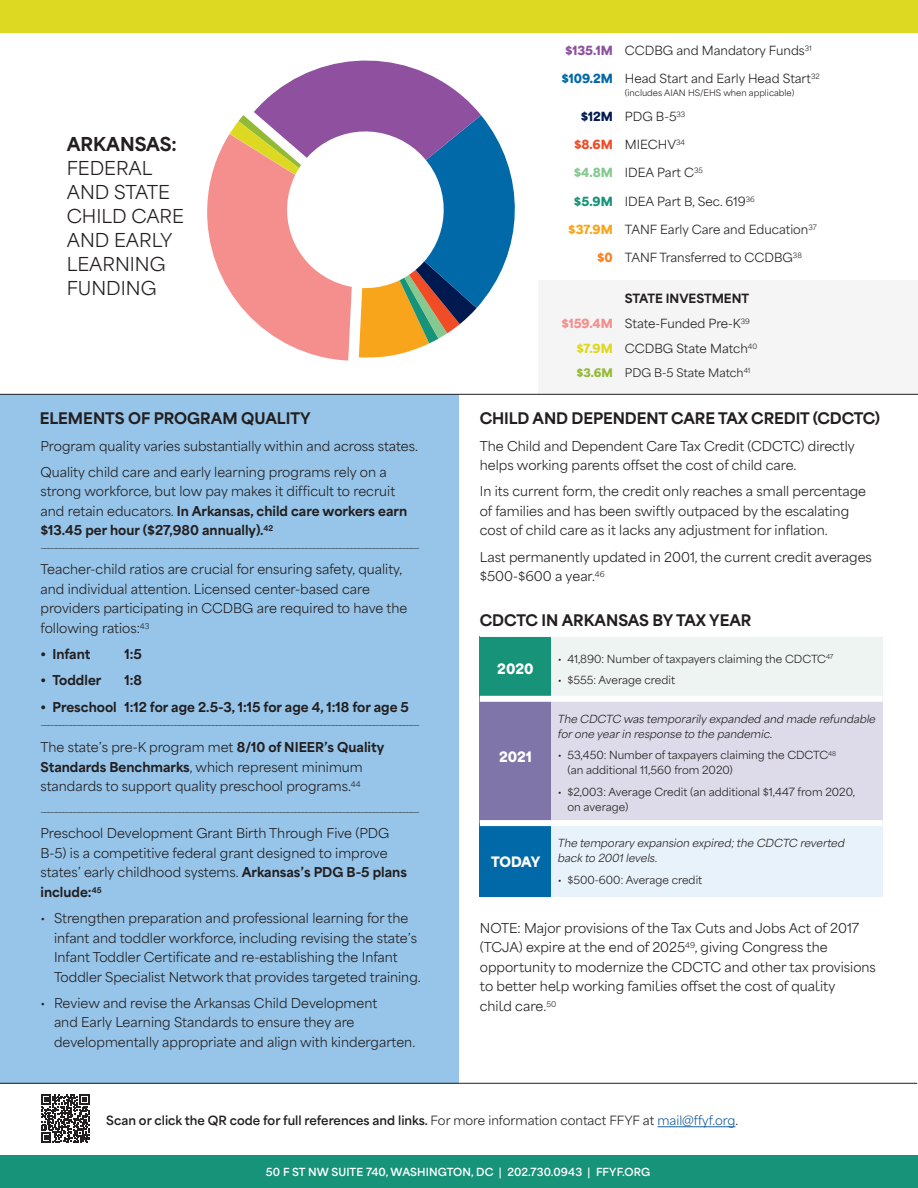
<style>
.page{position:relative;width:918px;height:1188px;background:#fff}
.page>*{position:absolute;margin:0;border:0;box-sizing:border-box;transform-origin:0 0}
.t1{font:18px/24px "Area Normal";color:#231f20}
.t2{font:800 18px "Area Normal";color:#231f20}
.t3{font:800 15px "Area Normal";letter-spacing:-.005em;color:#231f20}
.t4{font:900 13.5px "Area Normal";color:#fff}
.t5{font:12.75px/19.5px "Area Normal";color:#231f20}
.t6{font:800 12.75px "Area Normal";color:#231f20}
.t7{font:700 12px "Area Normal";color:#231f20}
.t8{font:800 12px "Area Normal";color:#231f20}
.t9{font:11.85px/25px "Area Normal";color:#231f20}
.t10{font:11.1px "Area Normal";color:#231f20}
.t11{font:10.5px/15px "Area Normal";color:#231f20}
.t12{font:italic 10.5px/15px "Area Normal";color:#231f20}
.t13{font:700 10.5px "Area Normal";letter-spacing:.01em;color:#fff}
.t14{font:8.4px "Area Normal";color:#231f20}
.t15{font:7.5px "Area Normal";color:#231f20}
.s1{font-weight:800}
.s2{font-weight:900;color:#8e509f}
.s3{font-weight:900;color:#0169a7}
.s4{font-weight:900;color:#001a4f}
.s5{font-weight:900;color:#f04d27}
.s6{font-weight:900;color:#85c990}
.s7{font-weight:900;color:#169378}
.s8{font-weight:900;color:#f9a51b}
.s9{font-weight:900;color:#f58220}
.s10{font-weight:900;color:#f48f8d}
.s11{font-weight:900;color:#ddd923}
.s12{font-weight:900;color:#93ba34}
.s13{font-weight:400}
.s14{font-weight:400;color:#175d9e}
</style>
<div class="page">
<div style="left:538px;top:280px;width:380px;height:115px;background:#f5f5f6"></div>
<div style="left:0;top:394px;width:458px;height:689px;background:#96c5e9"></div>
<div style="left:0;top:1156px;width:917px;height:32px;background:#169378"></div>
<hr style="left:0;top:1083px;width:917px;height:1px;background:#231f20">
<hr style="left:657px;top:1126px;width:78px;height:1px;background:#175d9e">
<svg style="left:41px;top:1095px;width:48px;height:48px"></svg>
<div style="left:0;top:0;width:918px;height:33px;background:#ddd923"></div>
<hr style="left:0;top:394px;width:918px;height:1px;background:#231f20">
<div style="left:480px;top:636px;width:71px;height:63px;background:#169378"></div>
<div style="left:551px;top:636px;width:332px;height:63px;background:#edf4f1"></div>
<div style="left:480px;top:699px;width:71px;height:124px;background:#7f75a8"></div>
<div style="left:551px;top:699px;width:332px;height:124px;background:#dddbe9"></div>
<div style="left:480px;top:823px;width:71px;height:74px;background:#0169a7"></div>
<div style="left:551px;top:823px;width:332px;height:74px;background:#e8f2fa"></div>
<hr style="left:480px;top:636px;width:71px;height:1px;background:#fff">
<hr style="left:551px;top:636px;width:332px;height:1px;background:#fff">
<div style="left:480px;top:696px;width:71px;height:6px;background:#fff"></div>
<div style="left:551px;top:696px;width:332px;height:6px;background:#fff"></div>
<div style="left:480px;top:820px;width:71px;height:6px;background:#fff"></div>
<div style="left:551px;top:820px;width:332px;height:6px;background:#fff"></div>
<svg style="left:207px;top:60px;width:308px;height:301px"></svg>
<h1 class="t2" style="left:67px;top:128px;width:112px">ARKANSAS:</h1>
<h1 class="t1" style="left:67px;top:154px;width:119px">FEDERAL<br>AND STATE<br>CHILD CARE<br>AND EARLY<br>LEARNING<br>FUNDING</h1>
<p class="t3" style="left:40px;top:405px;width:272px">ELEMENTS OF PROGRAM QUALITY</p>
<p class="t5" style="left:40px;top:431px;width:379px;line-height:26.2px">Program quality varies substantially within and across states.<br>Quality child care and early learning programs rely on a</p>
<p class="t5" style="left:40px;top:480px;width:368px">strong workforce, but low pay makes it difficult to recruit and retain educators. <span class="s1">In Arkansas, child care workers earn $13.45 per hour ($27,980 annually).</span><sup>42</sup></p>
<p class="t15" style="left:40px;top:541px;width:381px">—————————————————————————————————————————————————————————————————————————————————————————————————————</p>
<p class="t5" style="left:40px;top:558px;width:368px">Teacher-child ratios are crucial for ensuring safety, quality, and individual attention. Licensed center-based care providers participating in CCDBG are required to have the following ratios:<sup>43</sup></p>
<p class="t6" style="left:40px;top:643px;width:51px">• Infant</p>
<p class="t6" style="left:124px;top:643px;width:19px">1:5</p>
<p class="t6" style="left:40px;top:669px;width:62px">• Toddler</p>
<p class="t6" style="left:124px;top:669px;width:19px">1:8</p>
<p class="t6" style="left:40px;top:695px;width:370px">• Preschool 1:12 for age 2.5-3, 1:15 for age 4, 1:18 for age 5</p>
<p class="t15" style="left:40px;top:719px;width:381px">—————————————————————————————————————————————————————————————————————————————————————————————————————</p>
<p class="t5" style="left:40px;top:736px;width:345px">The state’s pre-K program met <span class="s1">8/10 of NIEER’s Quality<br>Standards Benchmarks</span>, which represent minimum standards to support quality preschool programs.<sup>44</sup></p>
<p class="t15" style="left:41px;top:805px;width:381px">—————————————————————————————————————————————————————————————————————————————————————————————————————</p>
<p class="t5" style="left:40px;top:822px;width:368px">Preschool Development Grant Birth Through Five (PDG B-5) is a competitive federal grant designed to improve states’ early childhood systems. <span class="s1">Arkansas’s PDG B-5 plans include:</span><sup>45</sup></p>
<p class="t5" style="left:54px;top:907px;width:368px;text-indent:-14px">• Strengthen preparation and professional learning for the infant and toddler workforce, including revising the state’s Infant Toddler Certificate and re-establishing the Infant Toddler Specialist Network that provides targeted training.</p>
<p class="t5" style="left:54px;top:992px;width:363px;text-indent:-14px">• Review and revise the Arkansas Child Development<br>and Early Learning Standards to ensure they are developmentally appropriate and align with kindergarten.</p>
<p class="t9" style="left:565px;top:37px;width:248px"><span class="s2">$135.1M</span> CCDBG and Mandatory Funds<sup>31</sup></p>
<p class="t9" style="left:561px;top:65px;width:260px"><span class="s3">$109.2M</span> Head Start and Early Head Start<sup>32</sup></p>
<p class="t14" style="left:625px;top:85px;width:171px">(includes AIAN HS/EHS when applicable)</p>
<p class="t9" style="left:581px;top:102px;width:106px"><span class="s4">$12M</span> PDG B-5<sup>33</sup></p>
<p class="t9" style="left:574px;top:131px;width:113px"><span class="s5">$8.6M</span> MIECHV<sup>34</sup></p>
<p class="t9" style="left:574px;top:159px;width:131px"><span class="s6">$4.8M</span> IDEA Part C<sup>35</sup></p>
<p class="t9" style="left:574px;top:187px;width:182px"><span class="s7">$5.9M</span> IDEA Part B, Sec. 619<sup>36</sup></p>
<p class="t9" style="left:568px;top:215px;width:250px"><span class="s8">$37.9M</span> TANF Early Care and Education<sup>37</sup></p>
<p class="t9" style="left:597px;top:244px;width:206px"><span class="s9">$0</span> TANF Transferred to CCDBG<sup>38</sup></p>
<p class="t8" style="left:625px;top:287px;width:126px">STATE INVESTMENT</p>
<p class="t9" style="left:576px;top:309px;width:182px;text-indent:-15px"><span class="s10">$159.4M</span> State-Funded Pre-K<sup>39 </sup><span class="s11">$7.9M</span> CCDBG State Match<sup>40</sup></p>
<p class="t10" style="left:576px;top:363px;width:175px"><span class="s12">$3.6M</span> PDG B-5 State Match<sup>41</sup></p>
<p class="t3" style="left:480px;top:405px;width:402px">CHILD AND DEPENDENT CARE TAX CREDIT (CDCTC)</p>
<p class="t5" style="left:480px;top:434px;width:377px">The Child and Dependent Care Tax Credit (CDCTC) directly helps working parents offset the cost of child care.</p>
<p class="t5" style="left:480px;top:480px;width:388px">In its current form, the credit only reaches a small percentage of families and has been swiftly outpaced by the escalating cost of child care as it lacks any adjustment for inflation.</p>
<p class="t5" style="left:480px;top:545px;width:394px">Last permanently updated in 2001, the current credit averages $500-$600 a year.<sup>46</sup></p>
<p class="t3" style="left:480px;top:607px;width:273px">CDCTC IN ARKANSAS BY TAX YEAR</p>
<p class="t4" style="left:497px;top:656px;width:38px">2020</p>
<p class="t4" style="left:499px;top:744px;width:34px">2021</p>
<p class="t4" style="left:491px;top:850px;width:51px">TODAY</p>
<p class="t11" style="left:558px;top:650px;width:277px">• 41,890: Number of taxpayers claiming the CDCTC<sup>47</sup></p>
<p class="t11" style="left:558px;top:671px;width:119px">• $555: Average credit</p>
<p class="t12" style="left:558px;top:710px;width:319px">The CDCTC was temporarily expanded and made refundable for one year in response to the pandemic.</p>
<p class="t11" style="left:567px;top:746px;width:270px;text-indent:-10px">• 53,450: Number of taxpayers claiming the CDCTC<sup>48 </sup>(an additional 11,560 from 2020)</p>
<p class="t11" style="left:567px;top:783px;width:289px;text-indent:-10px">• $2,003: Average Credit (an additional $1,447 from 2020, on average)</p>
<p class="t12" style="left:558px;top:835px;width:288px">The temporary expansion expired; the CDCTC reverted back to 2001 levels.</p>
<p class="t11" style="left:558px;top:871px;width:146px">• $500-600: Average credit</p>
<p class="t5" style="left:480px;top:917px;width:398px">NOTE: Major provisions of the Tax Cuts and Jobs Act of 2017 (TCJA) expire at the end of 2025<sup>49</sup>, giving Congress the opportunity to modernize the CDCTC and other tax provisions to better help working families offset the cost of quality<br>child care.<sup>50</sup></p>
<p class="t7" style="left:106px;top:1110px;width:634px">Scan or click the QR code for full references and links. <span class="s13">For more information contact FFYF at</span> <span class="s14">mail@ffyf.org</span><span class="s13">.</span></p>
<p class="t13" style="left:266px;top:1163px;width:386px">50 F ST NW SUITE 740, WASHINGTON, DC | 202.730.0943 | FFYF.ORG</p>
</div>
